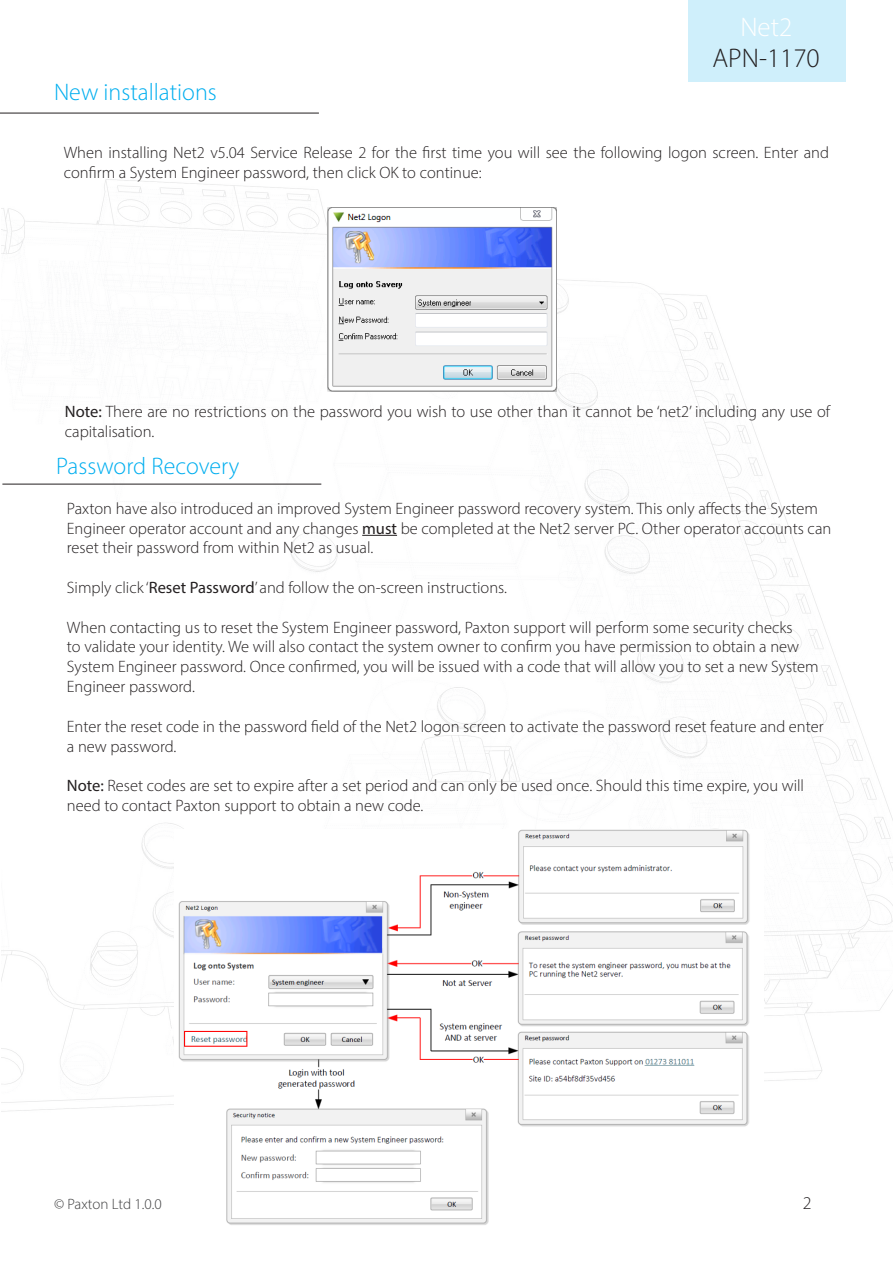
<style>
.page{position:relative;width:893px;height:1263px;background:#fff}
.page>*{position:absolute;margin:0;border:0;box-sizing:border-box;transform-origin:0 0}
.AN_Title{font:300 27px "Myriad Pro";color:#231f20}
.AN_Title-2{font:300 27px "Myriad Pro";color:#fff}
.Section_title{font:300 24px "Myriad Pro";color:#00aeef}
.t1{font:300 18px "Myriad Pro";color:#231f20}
.Text_-_11pt{font:300 16.5px/19.8px "Myriad Pro";color:#231f20}
.t2{font:300 15px "Myriad Pro";letter-spacing:-.005em;color:#3e3e3f}
.s1{font-weight:400}
</style>
<div class="page">
<img style="left:2px;top:179px;width:891px;height:933px">
<div style="left:688px;top:0;width:157px;height:82px;background:#cfeffb"></div>
<hr style="left:362px;top:535px;width:35px;height:1px;background:#231f20">
<hr style="left:2px;top:484px;width:319px;height:1px;background:#231f20">
<img style="left:175px;top:829px;width:588px;height:396px">
<hr style="left:0;top:113px;width:319px;height:1px;background:#231f20">
<img style="left:327px;top:208px;width:229px;height:183px">
<p class="AN_Title-2" style="left:740px;top:11px;width:53px">Net2</p>
<p class="Section_title" style="left:54px;top:77px;width:164px">New installations</p>
<p class="AN_Title" style="left:712px;top:42px;width:109px">APN-1170</p>
<p class="Text_-_11pt" style="left:64px;top:143px;width:767px">When installing Net2 v5.04 Service Release 2 for the first time you will see the following logon screen. Enter and confirm a System Engineer password, then click OK to continue:</p>
<p class="Text_-_11pt" style="left:65px;top:402px;width:767px"><span class="s1">Note:</span> There are no restrictions on the password you wish to use other than it cannot be ‘net2’ including any use of capitalisation.</p>
<p class="Section_title" style="left:56px;top:451px;width:185px">Password Recovery</p>
<p class="Text_-_11pt" style="left:67px;top:498px;width:766px">Paxton have also introduced an improved System Engineer password recovery system. This only affects the System<br>Engineer operator account and any changes <span class="s1">must</span> be completed at the Net2 server PC. Other operator accounts can reset their password from within Net2 as usual.</p>
<p class="Text_-_11pt" style="left:67px;top:577px;width:442px">Simply click ‘<span class="s1">Reset Password</span>’ and follow the on-screen instructions.</p>
<p class="Text_-_11pt" style="left:67px;top:617px;width:753px">When contacting us to reset the System Engineer password, Paxton support will perform some security checks<br>to validate your identity. We will also contact the system owner to confirm you have permission to obtain a new System Engineer password. Once confirmed, you will be issued with a code that will allow you to set a new System Engineer password.</p>
<p class="Text_-_11pt" style="left:67px;top:716px;width:758px">Enter the reset code in the password field of the Net2 logon screen to activate the password reset feature and enter a new password.</p>
<p class="Text_-_11pt" style="left:67px;top:775px;width:739px"><span class="s1">Note:</span> Reset codes are set to expire after a set period and can only be used once. Should this time expire, you will need to contact Paxton support to obtain a new code.</p>
<p class="t2" style="left:54px;top:1195px;width:109px">© Paxton Ltd 1.0.0</p>
<p class="t1" style="left:803px;top:1192px;width:10px">2</p>
</div>
